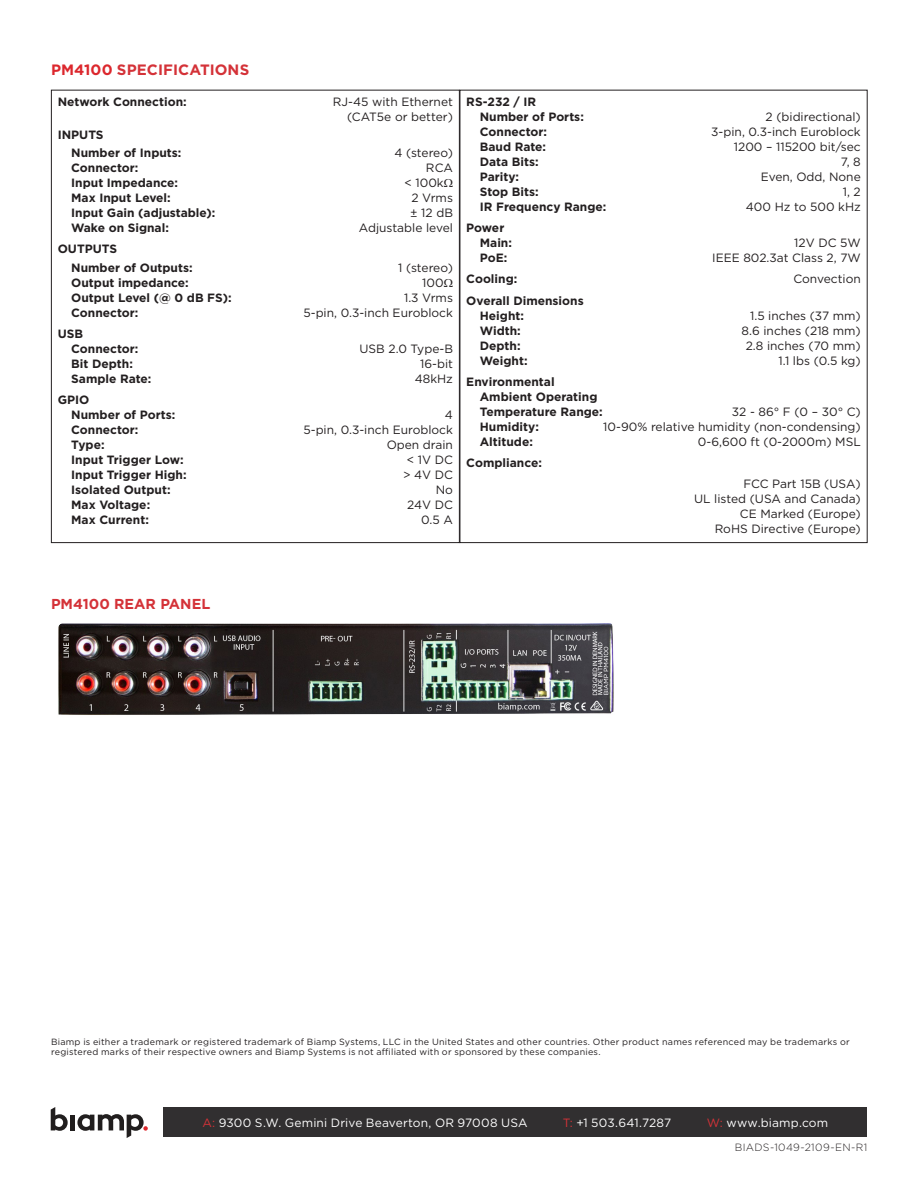
<style>
.page{position:relative;width:918px;height:1188px;background:#fff}
.page>*{position:absolute;margin:0;border:0;box-sizing:border-box;transform-origin:0 0}
.subhead{font:700 15px "Gotham";letter-spacing:.005em;color:#d43238}
.t1{font:700 14.4px "Gotham";color:#d43238}
.Table_body{font:700 12px/15px "Gotham";color:#231f20}
.Table_body-2{font:12px/15px "Gotham";color:#231f20;text-align:right}
.t2{font:12px "Gotham";letter-spacing:.015em;color:#fff}
.t3{font:300 10.5px "Gotham";letter-spacing:.03em;color:#231f20}
.t4{font:9px/10.8px "Gotham";letter-spacing:.025em;color:#231f20}
.s1{color:#dc272d}
.s2{color:#d43238}
</style>
<div class="page">
<svg style="left:51px;top:1107px;width:17px;height:24px"></svg>
<div style="left:70px;top:1115px;width:5px;height:15px;background:#211e1e"></div>
<svg style="left:77px;top:1114px;width:71px;height:24px"></svg>
<div style="left:163px;top:1107px;width:704px;height:30px;background:#312f30"></div>
<img style="left:58px;top:623px;width:556px;height:92px">
<p class="subhead" style="left:51px;top:60px;width:200px"><span class="s1">PM4100</span> SPECIFICATIONS</p>
<p class="Table_body" style="left:58px;top:94px;width:130px">Network Connection:</p>
<p class="Table_body-2" style="left:333px;top:94px;width:122px">RJ-45 with Ethernet (CAT5e or better)</p>
<p class="Table_body" style="left:58px;top:127px;width:47px">INPUTS</p>
<p class="Table_body" style="left:71px;top:145px;width:112px">Number of Inputs:</p>
<p class="Table_body-2" style="left:394px;top:145px;width:60px">4 (stereo)</p>
<p class="Table_body" style="left:71px;top:160px;width:69px">Connector:</p>
<p class="Table_body-2" style="left:426px;top:160px;width:29px">RCA</p>
<p class="Table_body" style="left:71px;top:175px;width:108px">Input Impedance:</p>
<p class="Table_body-2" style="left:404px;top:175px;width:41px">&lt; 100k</p>
<p class="Table_body" style="left:71px;top:190px;width:101px">Max Input Level:</p>
<p class="Table_body-2" style="left:411px;top:190px;width:43px">2 Vrms</p>
<p class="Table_body" style="left:71px;top:205px;width:146px">Input Gain (adjustable):</p>
<p class="Table_body-2" style="left:410px;top:205px;width:44px">± 12 dB</p>
<p class="Table_body" style="left:71px;top:220px;width:99px">Wake on Signal:</p>
<p class="Table_body-2" style="left:359px;top:220px;width:96px">Adjustable level</p>
<p class="Table_body" style="left:58px;top:241px;width:61px">OUTPUTS</p>
<p class="Table_body" style="left:71px;top:260px;width:123px">Number of Outputs:</p>
<p class="Table_body-2" style="left:398px;top:260px;width:56px">1 (stereo)</p>
<p class="Table_body" style="left:71px;top:275px;width:119px">Output impedance:</p>
<p class="Table_body-2" style="left:422px;top:275px;width:23px">100</p>
<p class="Table_body" style="left:71px;top:290px;width:162px">Output Level (@ 0 dB FS):</p>
<p class="Table_body-2" style="left:404px;top:290px;width:50px">1.3 Vrms</p>
<p class="Table_body" style="left:71px;top:305px;width:69px">Connector:</p>
<p class="Table_body-2" style="left:303px;top:305px;width:151px">5-pin, 0.3-inch Euroblock</p>
<p class="Table_body" style="left:58px;top:326px;width:27px">USB</p>
<p class="Table_body" style="left:71px;top:341px;width:69px">Connector:</p>
<p class="Table_body-2" style="left:359px;top:341px;width:95px">USB 2.0 Type-B</p>
<p class="Table_body" style="left:71px;top:356px;width:63px">Bit Depth:</p>
<p class="Table_body-2" style="left:420px;top:356px;width:34px">16-bit</p>
<p class="Table_body" style="left:71px;top:371px;width:82px">Sample Rate:</p>
<p class="Table_body-2" style="left:415px;top:371px;width:40px">48kHz</p>
<p class="Table_body" style="left:58px;top:392px;width:33px">GPIO</p>
<p class="Table_body" style="left:71px;top:407px;width:106px">Number of Ports:</p>
<p class="Table_body-2" style="left:445px;top:407px;width:10px">4</p>
<p class="Table_body" style="left:71px;top:422px;width:69px">Connector:</p>
<p class="Table_body-2" style="left:303px;top:422px;width:151px">5-pin, 0.3-inch Euroblock</p>
<p class="Table_body" style="left:71px;top:437px;width:35px">Type:</p>
<p class="Table_body-2" style="left:387px;top:437px;width:68px">Open drain</p>
<p class="Table_body" style="left:71px;top:452px;width:114px">Input Trigger Low:</p>
<p class="Table_body-2" style="left:407px;top:452px;width:48px">&lt; 1V DC</p>
<p class="Table_body" style="left:71px;top:467px;width:117px">Input Trigger High:</p>
<p class="Table_body-2" style="left:403px;top:467px;width:51px">&gt; 4V DC</p>
<p class="Table_body" style="left:71px;top:482px;width:101px">Isolated Output:</p>
<p class="Table_body-2" style="left:436px;top:482px;width:19px">No</p>
<p class="Table_body" style="left:71px;top:497px;width:80px">Max Voltage:</p>
<p class="Table_body-2" style="left:407px;top:497px;width:47px">24V DC</p>
<p class="Table_body" style="left:71px;top:512px;width:79px">Max Current:</p>
<p class="Table_body-2" style="left:421px;top:512px;width:33px">0.5 A</p>
<p class="Table_body" style="left:480px;top:94px;width:106px;text-indent:-14px">RS-232 / IR<br>Number of Ports:</p>
<p class="Table_body-2" style="left:766px;top:109px;width:97px">2 (bidirectional)</p>
<p class="Table_body" style="left:480px;top:124px;width:69px">Connector:</p>
<p class="Table_body-2" style="left:711px;top:124px;width:151px">3-pin, 0.3-inch Euroblock</p>
<p class="Table_body" style="left:480px;top:139px;width:68px">Baud Rate:</p>
<p class="Table_body-2" style="left:734px;top:139px;width:128px">1200 – 115200 bit/sec</p>
<p class="Table_body" style="left:480px;top:154px;width:60px">Data Bits:</p>
<p class="Table_body-2" style="left:841px;top:154px;width:22px">7, 8</p>
<p class="Table_body" style="left:480px;top:169px;width:41px">Parity:</p>
<p class="Table_body-2" style="left:761px;top:169px;width:102px">Even, Odd, None</p>
<p class="Table_body" style="left:480px;top:184px;width:60px">Stop Bits:</p>
<p class="Table_body-2" style="left:843px;top:184px;width:20px">1, 2</p>
<p class="Table_body" style="left:480px;top:199px;width:128px">IR Frequency Range:</p>
<p class="Table_body-2" style="left:746px;top:199px;width:116px">400 Hz to 500 kHz</p>
<p class="Table_body" style="left:480px;top:220px;width:34px;text-indent:-14px">Power<br>Main:</p>
<p class="Table_body-2" style="left:794px;top:235px;width:68px">12V DC 5W</p>
<p class="Table_body" style="left:480px;top:250px;width:29px">PoE:</p>
<p class="Table_body-2" style="left:712px;top:250px;width:150px">IEEE 802.3at Class 2, 7W</p>
<p class="Table_body" style="left:466px;top:271px;width:53px">Cooling:</p>
<p class="Table_body-2" style="left:793px;top:271px;width:69px">Convection</p>
<p class="Table_body" style="left:480px;top:293px;width:105px;text-indent:-14px">Overall Dimensions<br>Height:</p>
<p class="Table_body-2" style="left:750px;top:308px;width:112px">1.5 inches (37 mm)</p>
<p class="Table_body" style="left:480px;top:323px;width:43px">Width:</p>
<p class="Table_body-2" style="left:742px;top:323px;width:121px">8.6 inches (218 mm)</p>
<p class="Table_body" style="left:480px;top:338px;width:42px">Depth:</p>
<p class="Table_body-2" style="left:746px;top:338px;width:117px">2.8 inches (70 mm)</p>
<p class="Table_body" style="left:480px;top:353px;width:49px">Weight:</p>
<p class="Table_body-2" style="left:778px;top:353px;width:84px">1.1 lbs (0.5 kg)</p>
<p class="Table_body" style="left:480px;top:374px;width:124px;text-indent:-14px">Environmental<br>Ambient Operating<br>Temperature Range:</p>
<p class="Table_body-2" style="left:732px;top:404px;width:130px">32 - 86° F (0 – 30° C)</p>
<p class="Table_body" style="left:480px;top:419px;width:61px">Humidity:</p>
<p class="Table_body-2" style="left:603px;top:419px;width:259px">10-90% relative humidity (non-condensing)</p>
<p class="Table_body" style="left:480px;top:434px;width:55px">Altitude:</p>
<p class="Table_body-2" style="left:698px;top:434px;width:164px">0-6,600 ft (0-2000m) MSL</p>
<p class="Table_body" style="left:466px;top:455px;width:77px">Compliance:</p>
<p class="Table_body-2" style="left:694px;top:476px;width:168px">FCC Part 15B (USA)<br>UL listed (USA and Canada)<br>CE Marked (Europe)<br>RoHS Directive (Europe)</p>
<p class="t1" style="left:51px;top:595px;width:161px">PM4100 REAR PANEL</p>
<p class="t4" style="left:51px;top:1036px;width:800px">Biamp is either a trademark or registered trademark of Biamp Systems, LLC in the United States and other countries. Other product names referenced may be trademarks or registered marks of their respective owners and Biamp Systems is not affiliated with or sponsored by these companies.</p>
<p class="t2" style="left:202px;top:1115px;width:327px"><span class="s2">A:</span> 9300 S.W. Gemini Drive Beaverton, OR 97008 USA</p>
<p class="t2" style="left:563px;top:1115px;width:110px"><span class="s2">T:</span> +1 503.641.7287</p>
<p class="t2" style="left:707px;top:1115px;width:123px"><span class="s2">W:</span> www.biamp.com</p>
<p class="t3" style="left:735px;top:1141px;width:134px">BIADS-1049-2109-EN-R1</p>
</div>
